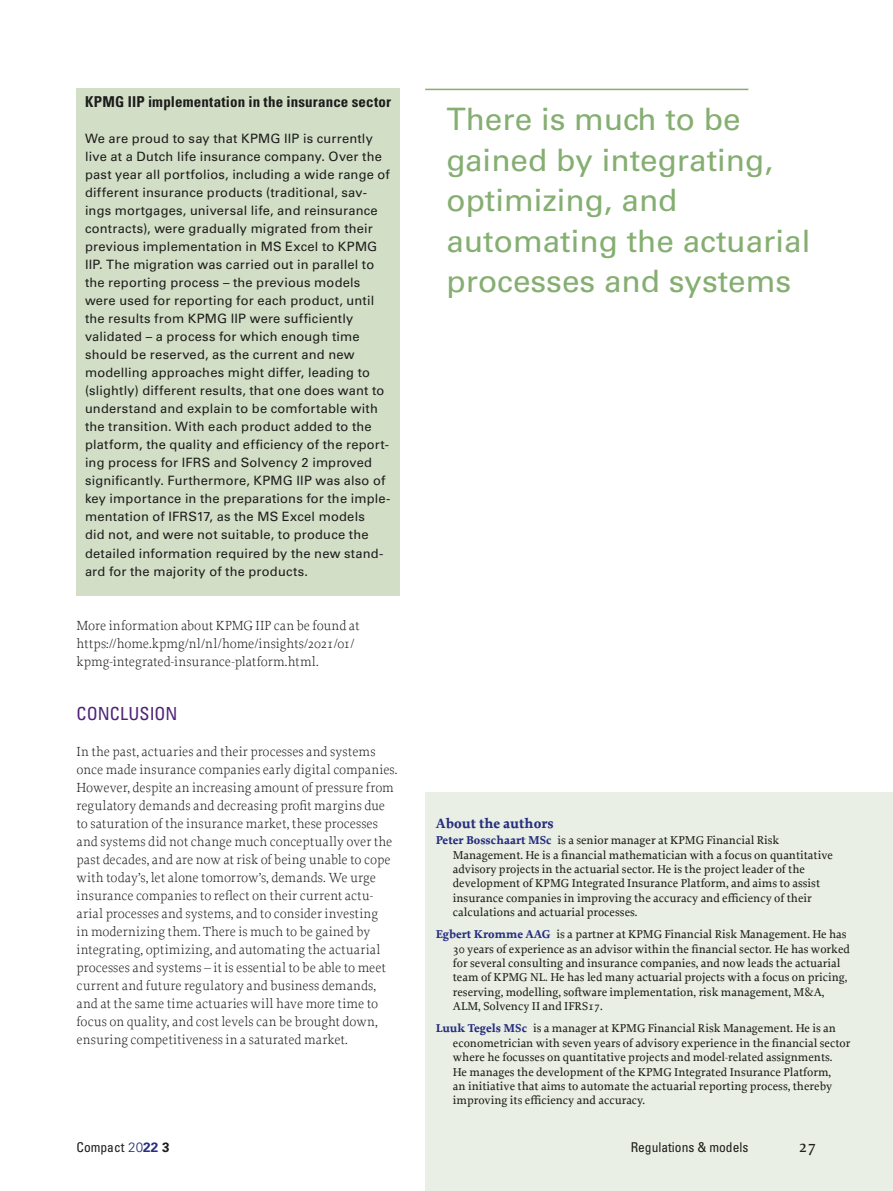
<style>
.page{position:relative;width:893px;height:1191px;background:#fff}
.page>*{position:absolute;margin:0;border:0;box-sizing:border-box;transform-origin:0 0}
.Streamer_rechts{font:30.9px/40.5px "Univers LT Std";color:#85ae71}
.Kop1{font:condensed 18px "Univers LT Std";letter-spacing:.005em;color:#4e2479}
.t1{font:500 18px "Proforma";color:#1d1d1b}
.Uitgelicht-Kader-Kop{font:700 condensed 15px "Univers LT Std";letter-spacing:.01em;color:#1d1d1b}
.Uitgelicht-Literatuu{font:700 14.25px "Proforma";color:#272e7e}
.Alinea-eerste{font:300 13.8px/18px "Proforma";color:#1d1d1b}
.voettekst{font:condensed 13.5px "Univers LT Std";color:#1d1d1b}
.Uitgelicht-Kader-Ali{font:12.9px/18px "Univers LT Std";letter-spacing:.015em;color:#1d1d1b}
.Uitgelicht-Literatuu-2{font:500 12px/14.4px "Proforma";color:#1d1d1b}
.s1{font-weight:300;font-stretch:normal;color:#272e7e}
.s2{font-weight:700;font-stretch:normal;color:#272e7e}
.s3{font-weight:700;font-stretch:normal}
.s4{font-weight:700;color:#272e7e}
</style>
<div class="page">
<div style="left:77px;top:88px;width:323px;height:40px;background:#d3dec7"></div>
<div style="left:77px;top:125px;width:323px;height:471px;background:#d3dec7"></div>
<div style="left:425px;top:792px;width:468px;height:399px;background:#e9efe4"></div>
<hr style="left:425px;top:89px;width:323px;height:1px;background:#85ae71">
<p class="Uitgelicht-Kader-Kop" style="left:85px;top:93px;width:308px">KPMG IIP implementation in the insurance sector</p>
<p class="Uitgelicht-Kader-Ali" style="left:85px;top:130px;width:307px">We are proud to say that KPMG IIP is currently live at a Dutch life insurance company. Over the past year all portfolios, including a wide range of different insurance products (traditional, sav&shy;ings mortgages, universal life, and reinsurance contracts), were gradually migrated from their previous implementation in MS Excel to KPMG IIP. The migration was carried out in parallel to the reporting process – the previous models were used for reporting for each product, until the results from KPMG IIP were sufficiently validated – a process for which enough time should be reserved, as the current and new modelling approaches might differ, leading to (slightly) different results, that one does want to understand and explain to be comfortable with the transition. With each product added to the platform, the quality and efficiency of the report&shy;ing process for IFRS and Solvency 2 improved significantly. Furthermore, KPMG IIP was also of key importance in the preparations for the imple&shy;mentation of IFRS17, as the MS Excel models<br>did not, and were not suitable, to produce the detailed information required by the new stand&shy;ard for the majority of the products.</p>
<p class="Alinea-eerste" style="left:77px;top:616px;width:284px">More information about KPMG IIP can be found at https://home.kpmg/nl/nl/home/insights/2021/01/ kpmg-integrated-insurance-platform.html.</p>
<p class="Kop1" style="left:77px;top:701px;width:103px">CONCLUSION</p>
<p class="Alinea-eerste" style="left:77px;top:742px;width:322px">In the past, actuaries and their processes and systems once made insurance companies early digital companies.<br>However, despite an increasing amount of pressure from regulatory demands and decreasing profit margins due to saturation of the insurance market, these processes and systems did not change much conceptually over the past decades, and are now at risk of being unable to cope with today’s, let alone tomorrow’s, demands. We urge insurance companies to reflect on their current actu&shy;arial processes and systems, and to consider investing<br>in modernizing them. There is much to be gained by integrating, optimizing, and automating the actuarial processes and systems – it is essential to be able to meet current and future regulatory and business demands, and at the same time actuaries will have more time to focus on quality, and cost levels can be brought down, ensuring competitiveness in a saturated market.</p>
<p class="voettekst" style="left:77px;top:1139px;width:95px">Compact <span class="s1">20</span><span class="s2">22</span> <span class="s3">3</span></p>
<p class="Streamer_rechts" style="left:446px;top:99px;width:366px">There is much to be gained by integrating, optimizing, and automating the actuarial processes and systems</p>
<p class="Uitgelicht-Literatuu" style="left:436px;top:814px;width:119px">About the authors</p>
<p class="Uitgelicht-Literatuu-2" style="left:453px;top:833px;width:382px;text-indent:-17px"><span class="s4">Peter Bosschaart MSc</span> is a senior manager at KPMG Financial Risk Management. He is a financial mathematician with a focus on quantitative advisory projects in the actuarial sector. He is the project leader of the development of KPMG Integrated Insurance Platform, and aims to assist insurance companies in improving the accuracy and efficiency of their calculations and actuarial processes.</p>
<p class="Uitgelicht-Literatuu-2" style="left:453px;top:927px;width:399px;text-indent:-17px"><span class="s4">Egbert Kromme AAG</span> is a partner at KPMG Financial Risk Management. He has 30 years of experience as an advisor within the financial sector. He has worked for several consulting and insurance companies, and now leads the actuarial team of KPMG NL. He has led many actuarial projects with a focus on pricing, reserving, modelling, software implementation, risk management, M&amp;A, ALM, Solvency II and IFRS17.</p>
<p class="Uitgelicht-Literatuu-2" style="left:453px;top:1021px;width:399px;text-indent:-17px"><span class="s4">Luuk Tegels MSc</span> is a manager at KPMG Financial Risk Management. He is an econometrician with seven years of advisory experience in the financial sector where he focusses on quantitative projects and model-related assignments.<br>He manages the development of the KPMG Integrated Insurance Platform,<br>an initiative that aims to automate the actuarial reporting process, thereby improving its efficiency and accuracy.</p>
<p class="voettekst" style="left:631px;top:1138px;width:119px">Regulations &amp; models</p>
<p class="t1" style="left:798px;top:1134px;width:19px">27</p>
</div>
